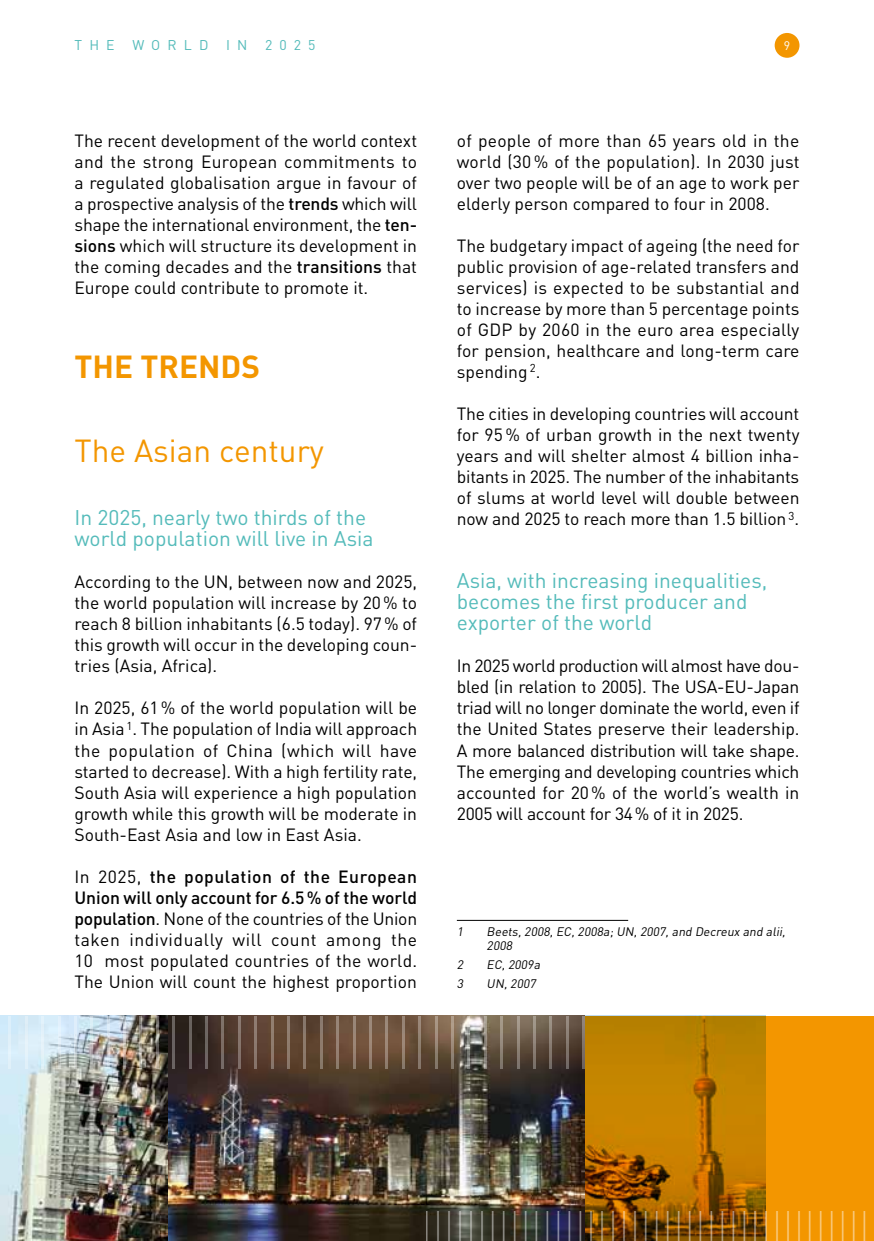
<style>
.page{position:relative;width:874px;height:1241px;background:#fff}
.page>*{position:absolute;margin:0;border:0;box-sizing:border-box;transform-origin:0 0}
.t1{font:300 52.5px "Myriad Pro";color:#fff}
.t2{font:300 35px "Myriad Pro";color:#fff}
.t3{font:31.5px "DIN Pro";color:#f39600}
.t4{font:700 31.5px "DIN Pro";color:#f39600}
.t5{font:21px/21px "DIN Pro";color:#54bbba}
.t6{font:17.5px/21px "DIN Pro";color:#000;text-align:justify}
.t7{font:14px "DIN Pro";letter-spacing:.51em;color:#54bbba}
.t8{font:italic 12.25px/14px "DIN Pro";color:#000}
.t9{font:12.25px "DIN Pro";color:#fff}
.s1{font-weight:500}
</style>
<div class="page">
<div style="left:0;top:1015px;width:873px;height:225px;background:#f39600"></div>
<div style="left:774px;top:33px;width:25px;height:25px;background:#f39600;border-radius:50%"></div>
<img style="left:0;top:1015px;width:764px;height:225px">
<hr style="left:456px;top:919px;width:172px;height:1px;background:#000">
<p class="t7" style="left:74px;top:36px;width:42px">THE</p>
<p class="t7" style="left:132px;top:36px;width:78px">WORLD</p>
<p class="t7" style="left:226px;top:36px;width:23px">I N</p>
<p class="t7" style="left:265px;top:36px;width:52px">2025</p>
<p class="t9" style="left:783px;top:37px;width:8px">9</p>
<p class="t6" style="left:74px;top:129px;width:344px">The recent development of the world context and the strong European commitments to a regulated globalisation argue in favour of a prospective analysis of the <span class="s1">trends</span> which will shape the international environment, the <span class="s1">ten&shy;sions</span> which will structure its development in the coming decades and the <span class="s1">transitions</span> that Europe could contribute to promote it.</p>
<h3 class="t4" style="left:74px;top:345px;width:187px">THE TRENDS</h3>
<h3 class="t3" style="left:74px;top:429px;width:251px">The Asian century</h3>
<p class="t5" style="left:74px;top:506px;width:300px">In 2025, nearly two thirds of the world population will live in Asia</p>
<p class="t6" style="left:74px;top:570px;width:344px">According to the UN, between now and 2025, the world population will increase by 20% to reach 8 billion inhabitants (6.5 today). 97% of this growth will occur in the developing coun&shy;tries (Asia, Africa).</p>
<p class="t6" style="left:74px;top:696px;width:344px">In 2025, 61% of the world population will be in Asia <sup>1</sup>. The population of India will approach the population of China (which will have started to decrease). With a high fertility rate, South Asia will experience a high population growth while this growth will be moderate in South-East Asia and low in East Asia.</p>
<p class="t6" style="left:74px;top:864px;width:344px">In 2025, <span class="s1">the population of the European Union will only account for 6.5% of the world population</span>. None of the countries of the Union taken individually will count among the 10 most populated countries of the world.<br>The Union will count the highest proportion</p>
<p class="t6" style="left:456px;top:129px;width:344px">of people of more than 65 years old in the world (30 % of the population). In 2030 just over two people will be of an age to work per elderly person compared to four in 2008.</p>
<p class="t6" style="left:456px;top:234px;width:344px">The budgetary impact of ageing (the need for public provision of age-related transfers and services) is expected to be substantial and to increase by more than 5 percentage points of GDP by 2060 in the euro area especially for pension, healthcare and long-term care spending <sup>2</sup>.</p>
<p class="t6" style="left:456px;top:402px;width:344px;text-align:left">The cities in developing countries will account for 95% of urban growth in the next twenty years and will shelter almost 4 billion inha&shy;bitants in 2025. The number of the inhabitants of slums at world level will double between now and 2025 to reach more than 1.5 billion <sup>3</sup>.</p>
<p class="t5" style="left:456px;top:569px;width:312px">Asia, with increasing inequalities, becomes the first producer and exporter of the world</p>
<p class="t6" style="left:456px;top:654px;width:344px">In 2025 world production will almost have dou&shy;bled (in relation to 2005). The USA-EU-Japan triad will no longer dominate the world, even if the United States preserve their leadership.<br>A more balanced distribution will take shape.<br>The emerging and developing countries which accounted for 20% of the world’s wealth in 2005 will account for 34% of it in 2025.</p>
<p class="t8" style="left:456px;top:923px;width:10px">1</p>
<p class="t8" style="left:486px;top:923px;width:302px">Beets, 2008, EC, 2008a; UN, 2007, and Decreux and alii,<br>2008</p>
<p class="t8" style="left:456px;top:956px;width:10px">2</p>
<p class="t8" style="left:486px;top:956px;width:57px">EC,2009a</p>
<p class="t8" style="left:456px;top:975px;width:10px">3</p>
<p class="t8" style="left:486px;top:975px;width:53px">UN,2007</p>
<h1 class="t1" style="left:4px;top:1008px;width:586px">||||||||||||||||||||||||||||||||||||</h1>
<h2 class="t2" style="left:423px;top:1206px;width:446px">|||||||||||||||||||||||||||||||||||||||||</h2>
</div>
